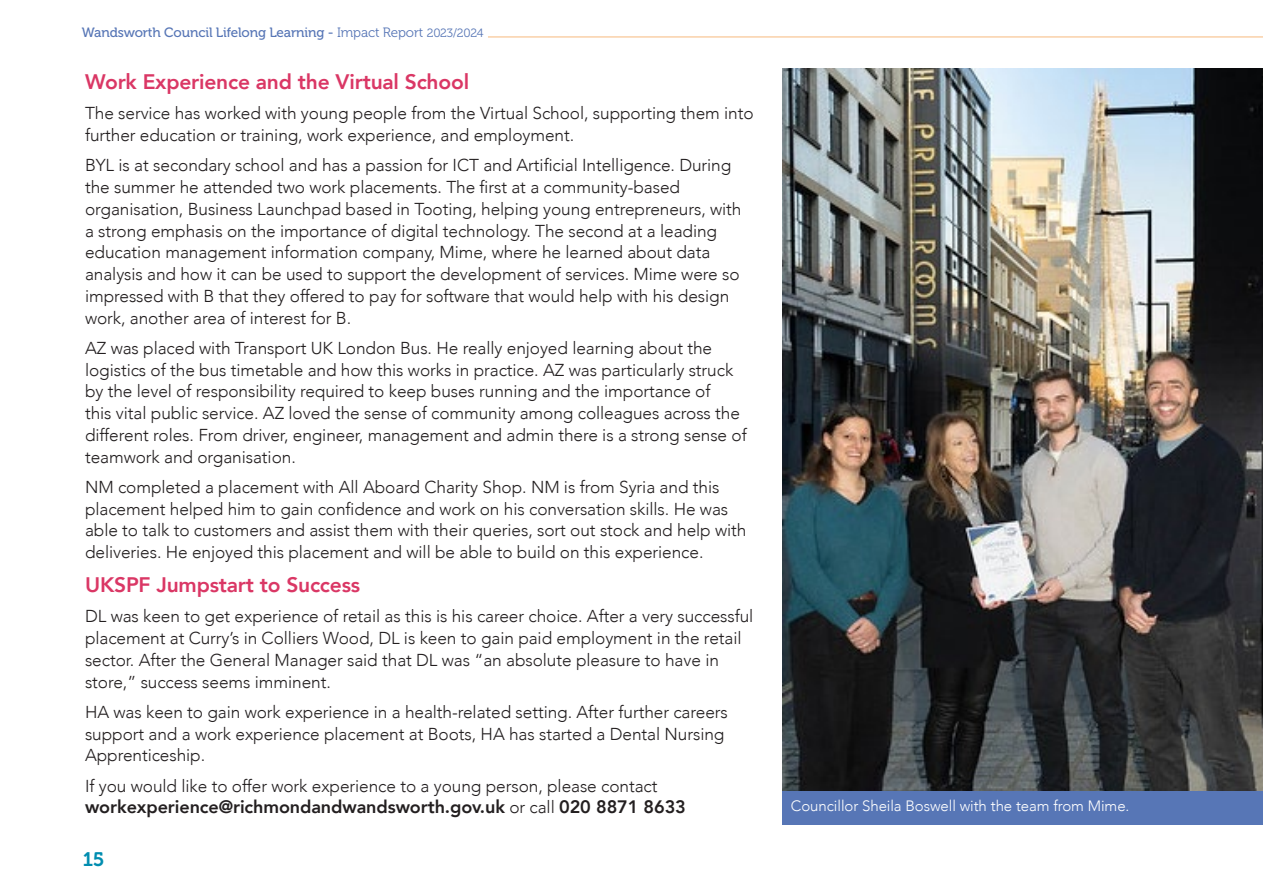
<style>
.page{position:relative;width:1263px;height:893px;background:#fff}
.page>*{position:absolute;margin:0;border:0;box-sizing:border-box;transform-origin:0 0}
.t1{font:800 21px "Avenir";letter-spacing:-.01em;color:#da3765}
.t2{font:19.5px "Museo 700";color:#008db0}
.t3{font:800 18px "Avenir";letter-spacing:-.005em;color:#231f20}
.t4{font:300 17.25px/21.8px "Avenir";letter-spacing:-.005em;color:#231f20}
.t5{font:300 15px "Avenir";letter-spacing:-.005em;color:#fff}
.t6{font:13.5px "Museo 500";letter-spacing:-.01em;color:#5776b6}
.s1{font-family:"Museo 300"}
.s2{font-family:"Museo 300";font-size:12px}
.s3{font-weight:300;font-size:17.25px}
</style>
<div class="page">
<hr style="left:488px;top:37px;width:775px;height:1px;background:#f7b97e">
<img style="left:782px;top:68px;width:481px;height:724px">
<div style="left:782px;top:792px;width:481px;height:33px;background:#5776b6"></div>
<p class="t6" style="left:82px;top:25px;width:403px">Wandsworth Council Lifelong Learning - <span class="s1">Impact Report</span> <span class="s2">2023/2024</span></p>
<p class="t1" style="left:85px;top:65px;width:386px">Work Experience and the Virtual School</p>
<p class="t4" style="left:85px;top:102px;width:670px">The service has worked with young people from the Virtual School, supporting them into further education or training, work experience, and employment.</p>
<p class="t4" style="left:85px;top:155px;width:658px">BYL is at secondary school and has a passion for ICT and Artificial Intelligence. During the summer he attended two work placements. The first at a community-based organisation, Business Launchpad based in Tooting, helping young entrepreneurs, with a strong emphasis on the importance of digital technology. The second at a leading education management information company, Mime, where he learned about data analysis and how it can be used to support the development of services. Mime were so impressed with B that they offered to pay for software that would help with his design work, another area of interest for B.</p>
<p class="t4" style="left:85px;top:337px;width:663px">AZ was placed with Transport UK London Bus. He really enjoyed learning about the logistics of the bus timetable and how this works in practice. AZ was particularly struck by the level of responsibility required to keep buses running and the importance of<br>this vital public service. AZ loved the sense of community among colleagues across the different roles. From driver, engineer, management and admin there is a strong sense of teamwork and organisation.</p>
<p class="t4" style="left:85px;top:476px;width:663px">NM completed a placement with All Aboard Charity Shop. NM is from Syria and this placement helped him to gain confidence and work on his conversation skills. He was able to talk to customers and assist them with their queries, sort out stock and help with deliveries. He enjoyed this placement and will be able to build on this experience.</p>
<p class="t1" style="left:85px;top:568px;width:277px">UKSPF Jumpstart to Success</p>
<p class="t4" style="left:85px;top:606px;width:670px">DL was keen to get experience of retail as this is his career choice. After a very successful placement at Curry’s in Colliers Wood, DL is keen to gain paid employment in the retail sector. After the General Manager said that DL was “an absolute pleasure to have in store,” success seems imminent.</p>
<p class="t4" style="left:85px;top:701px;width:644px">HA was keen to gain work experience in a health-related setting. After further careers support and a work experience placement at Boots, HA has started a Dental Nursing<br>Apprenticeship.</p>
<p class="t4" style="left:85px;top:775px;width:574px">If you would like to offer work experience to a young person, please contact</p>
<p class="t3" style="left:85px;top:793px;width:602px">workexperience@richmondandwandsworth.gov.uk <span class="s3">or call</span> 020 8871 8633</p>
<p class="t2" style="left:83px;top:848px;width:23px">15</p>
<p class="t5" style="left:791px;top:797px;width:340px">Councillor Sheila Boswell with the team from Mime.</p>
</div>
